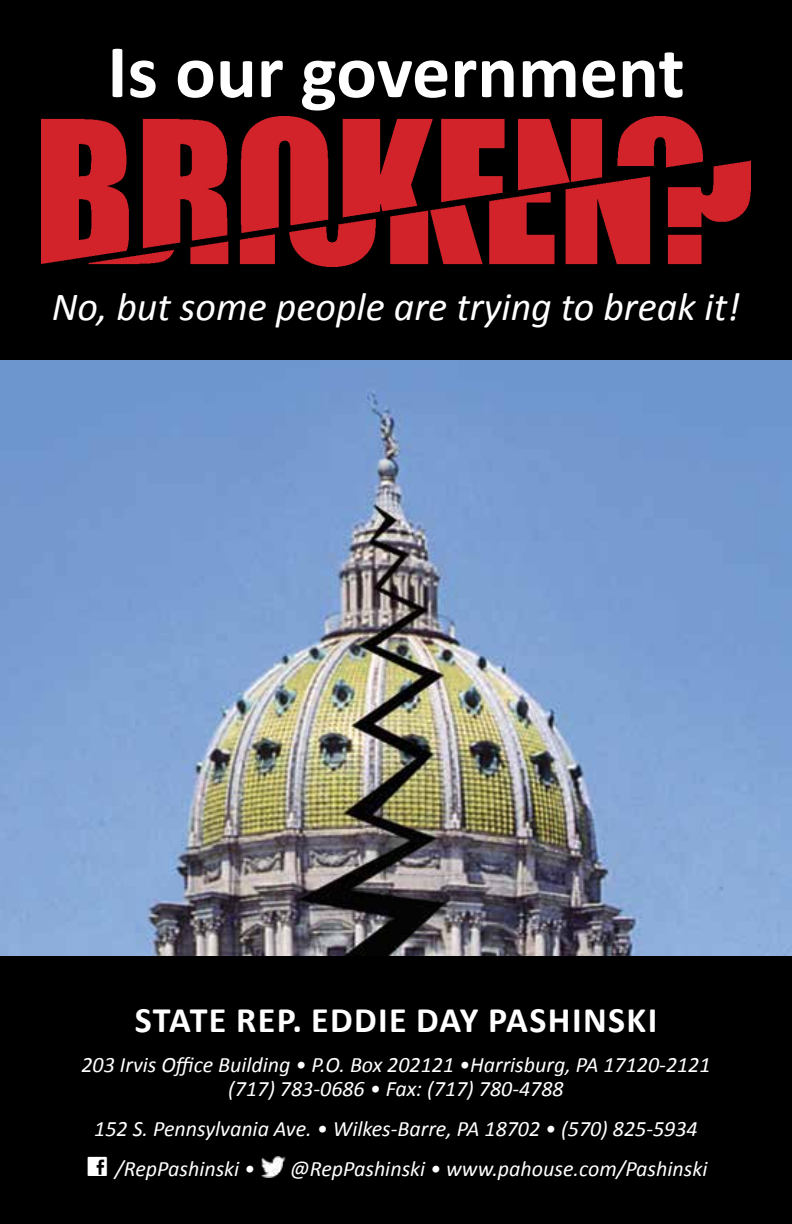
<style>
.page{position:relative;width:792px;height:1224px;background:#fff}
.page>*{position:absolute;margin:0;border:0;box-sizing:border-box;transform-origin:0 0}
.t1{font:700 76px "Calibri";color:#fff}
.t2{font:italic 40px "Calibri";color:#fff}
.t3{font:700 36px "Calibri";letter-spacing:.04em;color:#fff}
.t4{font:italic 22px/24px "Calibri";color:#fff;text-align:center}
.s1{font-family:"Social Logos";font-style:normal;font-size:34px}
</style>
<div class="page">
<div style="left:0;top:948px;width:792px;height:276px;background:#000"></div>
<img style="left:0;top:360px;width:792px;height:595px">
<div style="left:0;top:0;width:792px;height:360px;background:#000"></div>
<img style="left:41px;top:116px;width:710px;height:151px">
<img style="left:261px;top:1157px;width:24px;height:20px">
<h1 class="t1" style="left:107px;top:25px;width:579px">Is our government</h1>
<h2 class="t2" style="left:52px;top:282px;width:690px">No, but some people are trying to break it!</h2>
<h3 class="t3" style="left:135px;top:998px;width:524px">STATE REP. EDDIE DAY PASHINSKI</h3>
<p class="t4" style="left:81px;top:1052px;width:631px">203 Irvis Office Building • P.O. Box 202121 •Harrisburg, PA 17120-2121 (717) 783-0686 • Fax: (717) 780-4788</p>
<p class="t4" style="left:85px;top:1108px;width:615px;line-height:40px;text-align:left;text-indent:10px">152 S. Pennsylvania Ave. • Wilkes-Barre, PA 18702 • (570) 825-5934<br><span class="s1">C</span> /RepPashinski •</p>
<p class="t4" style="left:290px;top:1156px;width:419px">@RepPashinski • www.pahouse.com/Pashinski</p>
</div>
